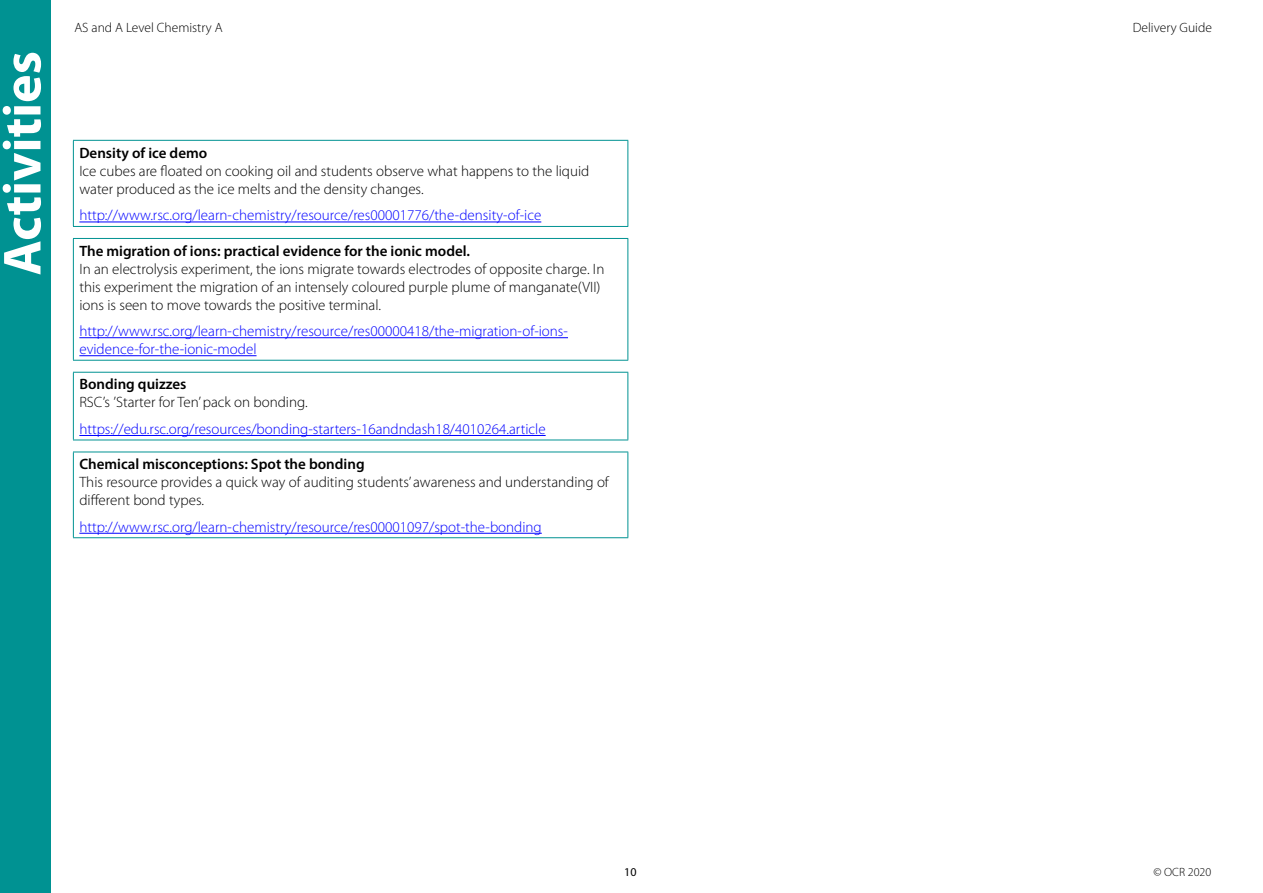
<style>
.page{position:relative;width:1263px;height:893px;background:#fff}
.page>*{position:absolute;margin:0;border:0;box-sizing:border-box;transform-origin:0 0}
.Left_heading_white{font:700 54px "Myriad Pro";color:#fff}
.TCont_body{font:300 15px/18px "Myriad Pro";color:#000}
.TCont_body-2{font:300 15px/18px "Myriad Pro";color:#00f}
.TCont_H3{font:600 15px "Myriad Pro";color:#000}
.t1{font:300 13.5px "Myriad Pro";color:#000}
.t2{font:300 12px "Myriad Pro";color:#000}
.t3{font:12px "Myriad Pro";color:#000}
</style>
<div class="page">
<div style="left:0;top:0;width:51px;height:893px;background:#009292"></div>
<hr style="left:73px;top:140px;width:555px;height:1px;background:#009292">
<hr style="left:73px;top:141px;width:1px;height:85px;background:#009292">
<hr style="left:627px;top:141px;width:1px;height:85px;background:#009292">
<hr style="left:73px;top:226px;width:555px;height:1px;background:#009292">
<hr style="left:73px;top:238px;width:555px;height:1px;background:#009292">
<hr style="left:73px;top:239px;width:1px;height:121px;background:#009292">
<hr style="left:627px;top:239px;width:1px;height:121px;background:#009292">
<hr style="left:73px;top:360px;width:555px;height:1px;background:#009292">
<hr style="left:73px;top:372px;width:555px;height:1px;background:#009292">
<hr style="left:73px;top:373px;width:1px;height:67px;background:#009292">
<hr style="left:627px;top:373px;width:1px;height:67px;background:#009292">
<hr style="left:73px;top:440px;width:555px;height:1px;background:#009292">
<hr style="left:73px;top:452px;width:555px;height:1px;background:#009292">
<hr style="left:73px;top:452px;width:1px;height:85px;background:#009292">
<hr style="left:627px;top:452px;width:1px;height:85px;background:#009292">
<hr style="left:73px;top:537px;width:555px;height:1px;background:#009292">
<hr style="left:79px;top:222px;width:462px;height:1px;background:#00f">
<hr style="left:79px;top:337px;width:489px;height:1px;background:#00f">
<hr style="left:79px;top:355px;width:178px;height:1px;background:#00f">
<hr style="left:79px;top:435px;width:467px;height:1px;background:#00f">
<hr style="left:79px;top:533px;width:463px;height:1px;background:#00f">
<p class="Left_heading_white" style="left:-13px;top:275px;width:226px;rotate:-90deg">Activities</p>
<p class="t1" style="left:74px;top:21px;width:150px">AS and A Level Chemistry A</p>
<p class="t1" style="left:1133px;top:21px;width:81px">Delivery Guide</p>
<h3 class="TCont_H3" style="left:79px;top:143px;width:129px">Density of ice demo</h3>
<p class="TCont_body" style="left:79px;top:162px;width:511px">Ice cubes are floated on cooking oil and students observe what happens to the liquid water produced as the ice melts and the density changes.</p>
<p class="TCont_body-2" style="left:79px;top:207px;width:463px">http://www.rsc.org/learn-chemistry/resource/res00001776/the-density-of-ice</p>
<h3 class="TCont_H3" style="left:79px;top:241px;width:392px">The migration of ions: practical evidence for the ionic model.</h3>
<p class="TCont_body" style="left:79px;top:260px;width:526px">In an electrolysis experiment, the ions migrate towards electrodes of opposite charge. In this experiment the migration of an intensely coloured purple plume of manganate(VII) ions is seen to move towards the positive terminal.</p>
<p class="TCont_body-2" style="left:79px;top:322px;width:490px">http://www.rsc.org/learn-chemistry/resource/res00000418/the-migration-of-ions&shy;evidence-for-the-ionic-model</p>
<h3 class="TCont_H3" style="left:79px;top:375px;width:109px">Bonding quizzes</h3>
<p class="TCont_body" style="left:79px;top:394px;width:230px">RSC’s ’Starter for Ten’ pack on bonding.</p>
<p class="TCont_body-2" style="left:79px;top:420px;width:468px">https://edu.rsc.org/resources/bonding-starters-16andndash18/4010264.article</p>
<h3 class="TCont_H3" style="left:79px;top:455px;width:287px">Chemical misconceptions: Spot the bonding</h3>
<p class="TCont_body" style="left:79px;top:473px;width:531px">This resource provides a quick way of auditing students’ awareness and understanding of different bond types.</p>
<p class="TCont_body-2" style="left:79px;top:518px;width:464px">http://www.rsc.org/learn-chemistry/resource/res00001097/spot-the-bonding</p>
<p class="t3" style="left:624px;top:865px;width:14px">10</p>
<p class="t2" style="left:1153px;top:866px;width:59px">© OCR 2020</p>
</div>
